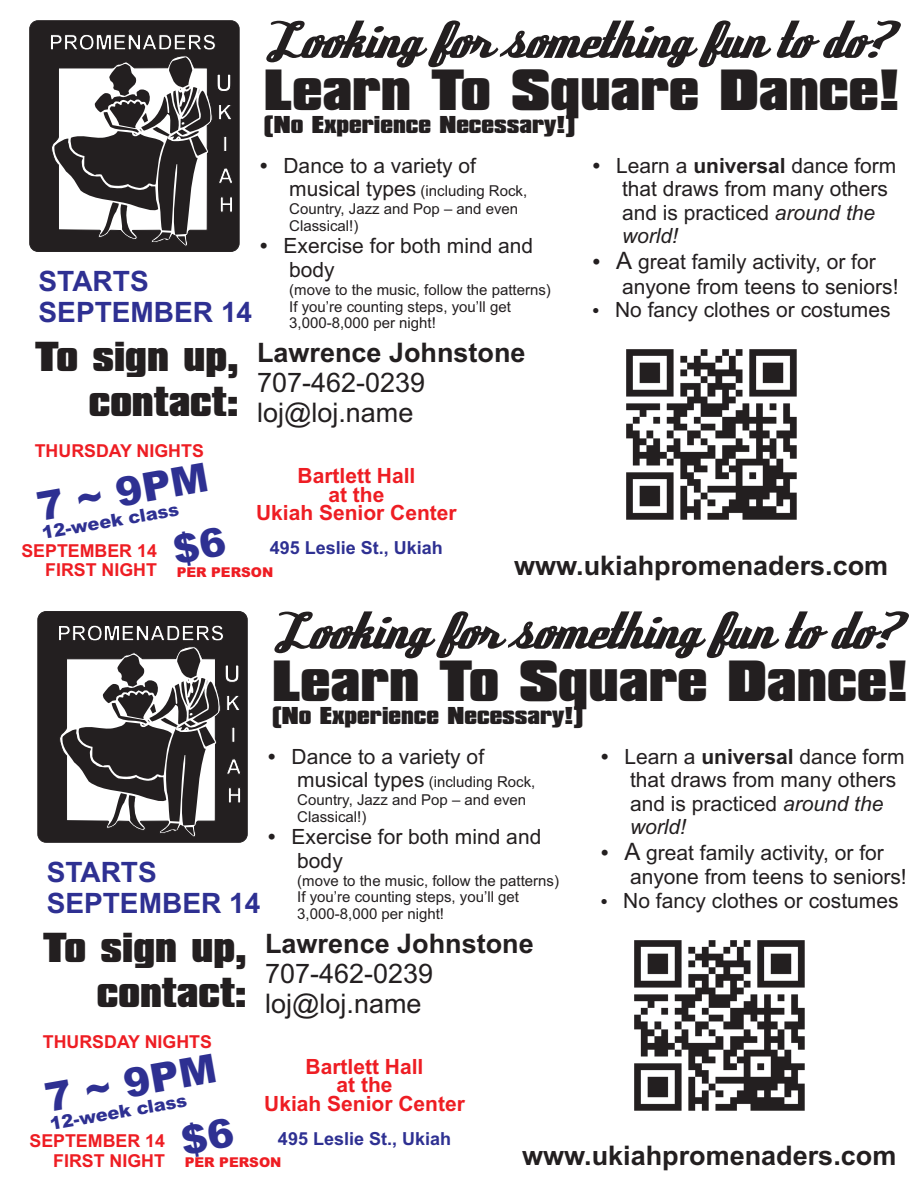
<style>
.page{position:relative;width:918px;height:1188px;background:#fff}
.page>*{position:absolute;margin:0;border:0;box-sizing:border-box;transform-origin:0 0}
.t1{font:57.45px "Deftone Stylus";color:#231f20}
.t2{font:900 49.8px "Compacta BT";color:#231f20}
.t3{font:italic 900 40.05px "Arial";color:#2e3092}
.t4{font:900 36px/44.7px "Compacta BT";color:#231f20;text-align:right}
.t5{font:700 28.05px/31.3px "Arial";color:#2e3092}
.t6{font:700 27px "Arial";color:#231f20}
.t7{font:27px/30.2px "Arial";color:#231f20}
.t8{font:21px "Arial";color:#231f20}
.t9{font:700 21px/18.3px "Arial";color:#ee1d23;text-align:center}
.t10{font:900 21px "Compacta BT";color:#231f20}
.t11{font:italic 21px "Arial";color:#231f20}
.t12{font:20.4px "Wingdings";color:#231f20}
.t13{font:700 18px "Arial";color:#2e3092}
.t14{font:700 17.85px/20px "Arial";color:#ee1d23;text-align:right}
.t15{font:italic 900 17.85px "Arial";color:#2e3092}
.t16{font:15px "Arial";color:#231f20}
.t17{font:italic 900 13.5px "Arial";color:#ee1d23}
.s1{font-weight:700}
.s2{font-size:21px}
.s3{font-style:italic}
.s4{font-size:24px}
</style>
<div class="page">
<svg style="left:29px;top:20px;width:210px;height:232px;background:#322e2f"></svg>
<svg style="left:53px;top:57px;width:159px;height:188px"></svg>
<img style="left:626px;top:349px;width:171px;height:171px">
<svg style="left:37px;top:611px;width:211px;height:232px;background:#312e2f"></svg>
<svg style="left:61px;top:648px;width:159px;height:188px"></svg>
<img style="left:634px;top:940px;width:171px;height:171px">
<h3 class="t5" style="left:39px;top:268px;width:215px">STARTS<br>SEPTEMBER 14</h3>
<h1 class="t1" style="left:267px;top:20px;width:623px">Looking for something fun to do?</h1>
<h2 class="t2" style="left:264px;top:72px;width:638px">Learn To Square Dance!</h2>
<p class="t10" style="left:264px;top:117px;width:313px">(No Experience Necessary!)</p>
<p class="t8" style="left:259px;top:158px;width:218px">•Dance to a variety of</p>
<p class="t8" style="left:592px;top:158px;width:306px">•Learn a <span class="s1">universal</span> dance form</p>
<p class="t16" style="left:289px;top:185px;width:240px"><span class="s2">musical types</span> (including Rock,</p>
<p class="t8" style="left:622px;top:181px;width:268px">that draws from many others</p>
<p class="t16" style="left:289px;top:203px;width:231px">Country, Jazz and Pop – and even</p>
<p class="t8" style="left:622px;top:205px;width:255px">and is practiced <span class="s3">around the</span></p>
<p class="t16" style="left:289px;top:220px;width:71px">Classical!)</p>
<p class="t12" style="left:259px;top:238px;width:63px">•</p>
<p class="t11" style="left:622px;top:228px;width:58px">world!</p>
<p class="t8" style="left:283px;top:238px;width:251px">Exercise for both mind and</p>
<p class="t8" style="left:592px;top:254px;width:285px">•<span class="s4">A</span> great family activity, or for</p>
<p class="t8" style="left:289px;top:261px;width:47px">body</p>
<p class="t16" style="left:289px;top:284px;width:263px">(move to the music, follow the patterns)</p>
<p class="t8" style="left:622px;top:278px;width:278px">anyone from teens to seniors!</p>
<p class="t16" style="left:289px;top:301px;width:223px">If you’re counting steps, you’ll get</p>
<p class="t8" style="left:592px;top:302px;width:300px">•No fancy clothes or costumes</p>
<p class="t16" style="left:289px;top:317px;width:148px">3,000-8,000 per night!</p>
<h3 class="t4" style="left:35px;top:340px;width:205px">To sign up, contact:</h3>
<p class="t6" style="left:257px;top:342px;width:270px">Lawrence Johnstone</p>
<p class="t7" style="left:257px;top:370px;width:170px">707-462-0239 loj@loj.name</p>
<p class="t14" style="left:35px;top:443px;width:171px">THURSDAY NIGHTS</p>
<h3 class="t3" style="left:35px;top:492px;width:175px;rotate:-10deg">7 ~ 9PM</h3>
<p class="t9" style="left:256px;top:469px;width:202px">Bartlett Hall<br>at the<br>Ukiah Senior Center</p>
<p class="t13" style="left:270px;top:541px;width:175px">495 Leslie St., Ukiah</p>
<p class="t15" style="left:41px;top:527px;width:140px;rotate:-10deg">12-week class</p>
<p class="t14" style="left:21px;top:542px;width:137px">SEPTEMBER 14<br>FIRST NIGHT</p>
<p class="t17" style="left:177px;top:567px;width:98px">PER PERSON</p>
<p class="t6" style="left:514px;top:555px;width:376px">www.ukiahpromenaders.com</p>
<h3 class="t5" style="left:47px;top:859px;width:215px">STARTS<br>SEPTEMBER 14</h3>
<h1 class="t1" style="left:275px;top:611px;width:623px">Looking for something fun to do?</h1>
<h2 class="t2" style="left:272px;top:663px;width:638px">Learn To Square Dance!</h2>
<p class="t10" style="left:272px;top:708px;width:313px">(No Experience Necessary!)</p>
<p class="t8" style="left:267px;top:748px;width:218px">•Dance to a variety of</p>
<p class="t8" style="left:600px;top:748px;width:306px">•Learn a <span class="s1">universal</span> dance form</p>
<p class="t16" style="left:297px;top:776px;width:240px"><span class="s2">musical types</span> (including Rock,</p>
<p class="t8" style="left:630px;top:772px;width:268px">that draws from many others</p>
<p class="t16" style="left:297px;top:794px;width:231px">Country, Jazz and Pop – and even</p>
<p class="t8" style="left:630px;top:795px;width:255px">and is practiced <span class="s3">around the</span></p>
<p class="t16" style="left:297px;top:811px;width:71px">Classical!)</p>
<p class="t12" style="left:267px;top:828px;width:63px">•</p>
<p class="t11" style="left:630px;top:819px;width:58px">world!</p>
<p class="t8" style="left:292px;top:829px;width:251px">Exercise for both mind and</p>
<p class="t8" style="left:600px;top:845px;width:285px">•<span class="s4">A</span> great family activity, or for</p>
<p class="t8" style="left:297px;top:852px;width:47px">body</p>
<p class="t16" style="left:297px;top:875px;width:263px">(move to the music, follow the patterns)</p>
<p class="t8" style="left:630px;top:869px;width:278px">anyone from teens to seniors!</p>
<p class="t16" style="left:297px;top:891px;width:223px">If you’re counting steps, you’ll get</p>
<p class="t8" style="left:600px;top:893px;width:300px">•No fancy clothes or costumes</p>
<p class="t16" style="left:297px;top:908px;width:148px">3,000-8,000 per night!</p>
<h3 class="t4" style="left:43px;top:931px;width:205px">To sign up, contact:</h3>
<p class="t6" style="left:265px;top:933px;width:270px">Lawrence Johnstone</p>
<p class="t7" style="left:265px;top:961px;width:170px">707-462-0239 loj@loj.name</p>
<p class="t14" style="left:43px;top:1034px;width:171px">THURSDAY NIGHTS</p>
<h3 class="t3" style="left:43px;top:1083px;width:175px;rotate:-10deg">7 ~ 9PM</h3>
<p class="t9" style="left:264px;top:1059px;width:202px">Bartlett Hall<br>at the<br>Ukiah Senior Center</p>
<p class="t13" style="left:278px;top:1132px;width:175px">495 Leslie St., Ukiah</p>
<p class="t15" style="left:49px;top:1118px;width:140px;rotate:-10deg">12-week class</p>
<p class="t14" style="left:29px;top:1133px;width:137px">SEPTEMBER 14<br>FIRST NIGHT</p>
<p class="t17" style="left:185px;top:1158px;width:98px">PER PERSON</p>
<p class="t6" style="left:522px;top:1146px;width:376px">www.ukiahpromenaders.com</p>
</div>
